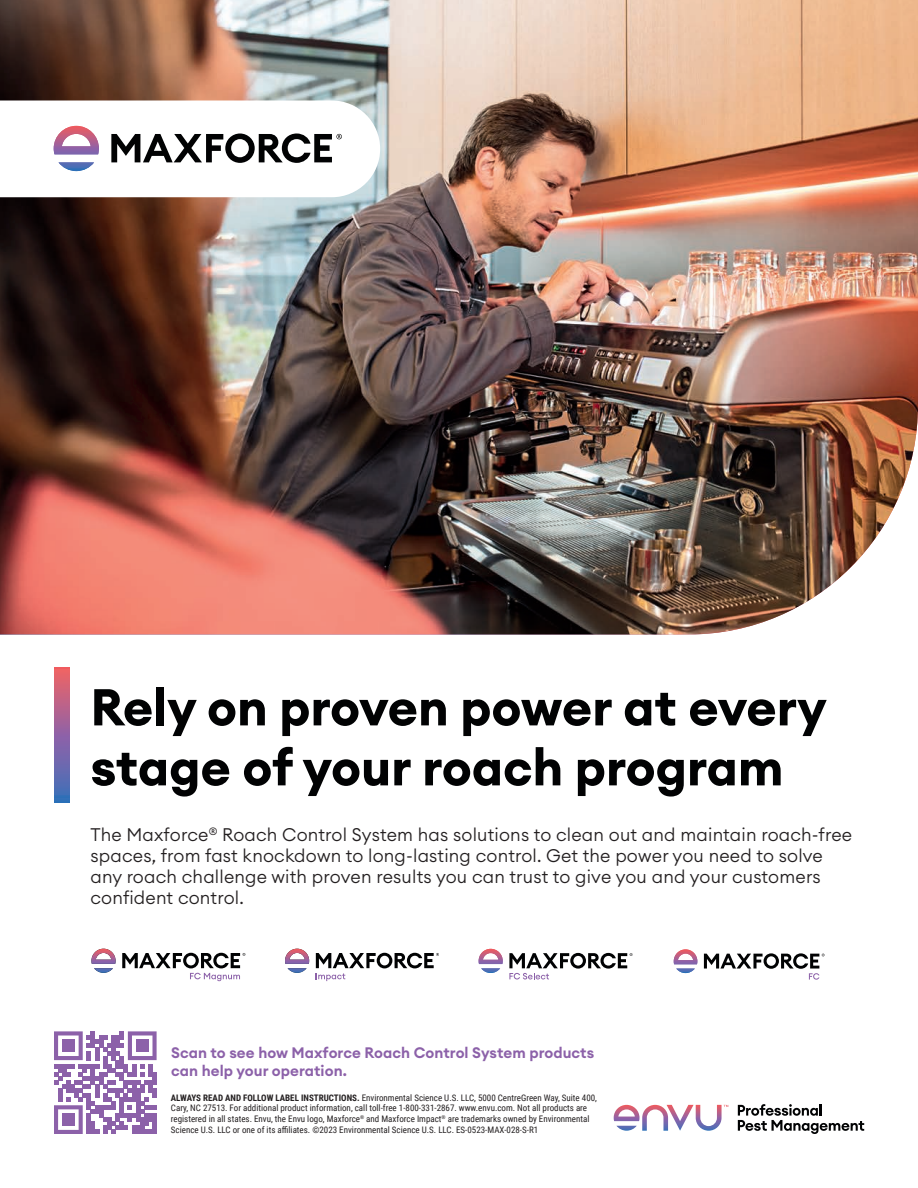
<style>
.page{position:relative;width:918px;height:1188px;background:#fff}
.page>*{position:absolute;margin:0;border:0;box-sizing:border-box;transform-origin:0 0}
.t1{font:700 51px/60px "Euclid Circular A";color:#010203}
.t2{font:300 18px/21px "Euclid Circular A";letter-spacing:.01em;color:#231f20}
.t3{font:600 15px/18px "Euclid Circular A";letter-spacing:.005em;color:#8c61a9}
.t4{font:9px/10.8px "Roboto Condensed";color:#231f20}
.s1{font-weight:700}
</style>
<div class="page">
<img style="left:0;top:0;width:918px;height:634px">
<div style="left:54px;top:668px;width:16px;height:135px;background:linear-gradient(to bottom,#ef5f70,#356cc6)"></div>
<svg style="left:738px;top:1104px;width:126px;height:30px"></svg>
<svg style="left:614px;top:1105px;width:114px;height:26px"></svg>
<svg style="left:0;top:100px;width:380px;height:97px"></svg>
<svg style="left:674px;top:949px;width:23px;height:24px"></svg>
<svg style="left:704px;top:953px;width:121px;height:27px"></svg>
<svg style="left:479px;top:949px;width:24px;height:24px"></svg>
<svg style="left:509px;top:953px;width:124px;height:26px"></svg>
<svg style="left:285px;top:949px;width:24px;height:24px"></svg>
<svg style="left:316px;top:953px;width:123px;height:28px"></svg>
<svg style="left:91px;top:949px;width:25px;height:24px"></svg>
<svg style="left:122px;top:953px;width:123px;height:28px"></svg>
<svg style="left:54px;top:1031px;width:103px;height:103px"></svg>
<h1 class="t1" style="left:90px;top:678px;width:738px">Rely on proven power at every stage of your roach program</h1>
<p class="t2" style="left:90px;top:823px;width:763px">The Maxforce<sup>®</sup> Roach Control System has solutions to clean out and maintain roach-free spaces, from fast knockdown to long-lasting control. Get the power you need to solve any roach challenge with proven results you can trust to give you and your customers confident control.</p>
<h3 class="t3" style="left:171px;top:1044px;width:425px">Scan to see how Maxforce Roach Control System products can help your operation.</h3>
<p class="t4" style="left:171px;top:1092px;width:428px"><span class="s1">ALWAYS READ AND FOLLOW LABEL INSTRUCTIONS.</span> Environmental Science U.S. LLC, 5000 CentreGreen Way, Suite 400, Cary, NC 27513. For additional product information, call toll-free 1-800-331-2867. www.envu.com. Not all products are registered in all states. Envu, the Envu logo, Maxforce<sup>®</sup> and Maxforce Impact<sup>®</sup> are trademarks owned by Environmental Science U.S. LLC or one of its affiliates. ©2023 Environmental Science U.S. LLC. ES-0523-MAX-028-S-R1</p>
</div>
